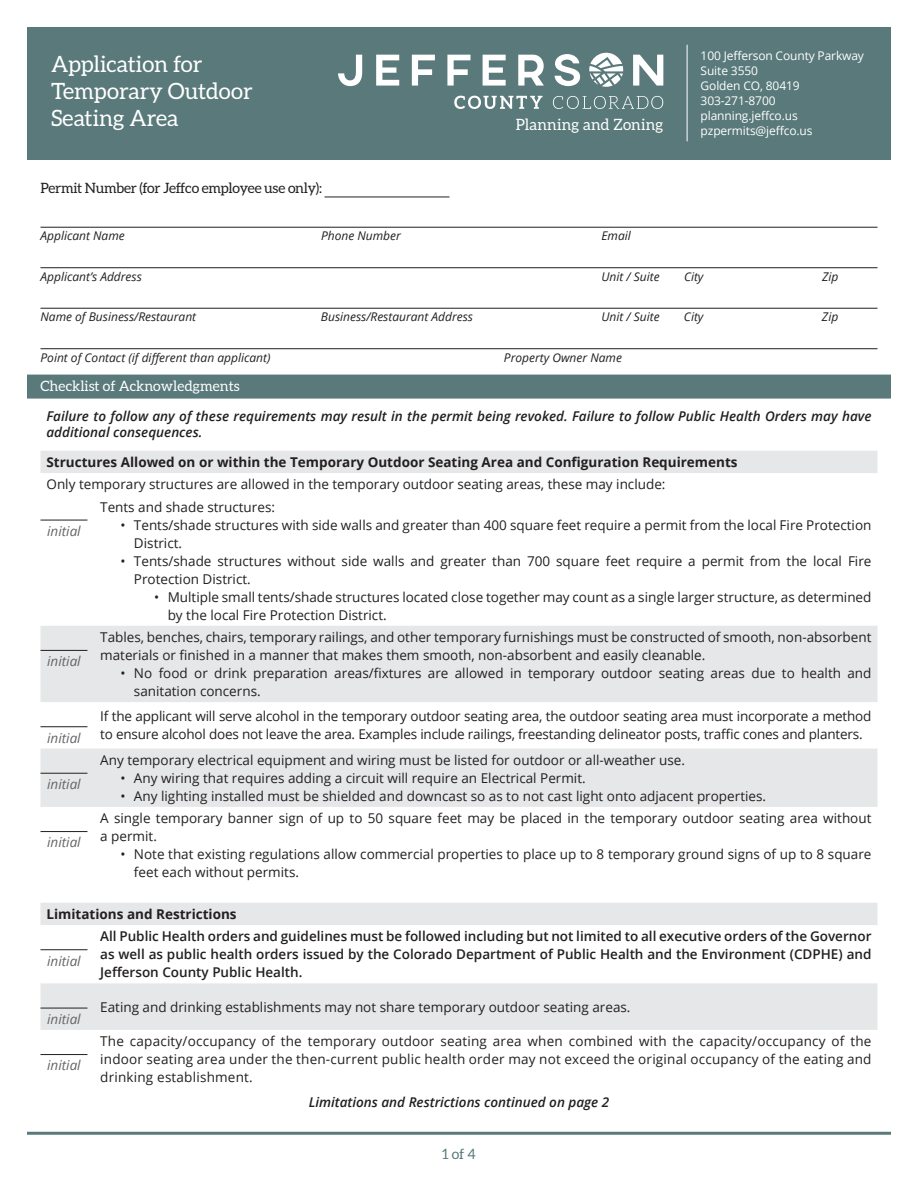
<style>
.page{position:relative;width:918px;height:1188px;background:#fff}
.page>*{position:absolute;margin:0;border:0;box-sizing:border-box;transform-origin:0 0}
.t1{font:22.5px/27px "Aleo";color:#fff}
.t2{font:15.6px "Aleo";letter-spacing:.015em;color:#fff}
.t3{font:14.25px "Aleo";letter-spacing:-.02em;color:#231f20}
.t4{font:14.25px "Aleo";color:#fff}
.t5{font:14.25px "Aleo";color:#59797a}
.t6{font:13.5px/18px "Open Sans";color:#231f20}
.t7{font:600 13.5px/18px "Open Sans";color:#231f20;text-align:justify}
.t8{font:italic 600 13.5px/16.2px "Open Sans";color:#231f20}
.t9{font:700 13.5px "Open Sans";color:#231f20}
.t10{font:italic 13.5px "Open Sans";color:#636466}
.t11{font:italic 12px "Open Sans";color:#231f20}
.t12{font:12px/15px "Open Sans";letter-spacing:-.01em;color:#fff}
</style>
<div class="page">
<div style="left:27px;top:27px;width:864px;height:132px;background:#59797a"></div>
<svg style="left:338px;top:55px;width:24px;height:31px"></svg>
<svg style="left:376px;top:55px;width:23px;height:31px"></svg>
<svg style="left:412px;top:55px;width:23px;height:31px"></svg>
<svg style="left:447px;top:55px;width:23px;height:31px"></svg>
<svg style="left:483px;top:55px;width:23px;height:31px"></svg>
<svg style="left:518px;top:55px;width:26px;height:31px"></svg>
<svg style="left:555px;top:54px;width:25px;height:32px"></svg>
<svg style="left:633px;top:55px;width:30px;height:31px"></svg>
<svg style="left:589px;top:53px;width:34px;height:34px"></svg>
<svg style="left:454px;top:96px;width:89px;height:13px"></svg>
<svg style="left:553px;top:96px;width:110px;height:13px"></svg>
<hr style="left:687px;top:45px;width:1px;height:96px;background:#fff">
<hr style="left:27px;top:1132px;width:864px;height:3px;background:#59797a">
<hr style="left:40px;top:227px;width:838px;height:1px;background:#231f20">
<hr style="left:40px;top:267px;width:838px;height:1px;background:#231f20">
<hr style="left:40px;top:308px;width:838px;height:1px;background:#231f20">
<hr style="left:40px;top:348px;width:838px;height:1px;background:#231f20">
<div style="left:27px;top:375px;width:864px;height:24px;background:#59797a"></div>
<svg style="left:40px;top:451px;width:838px;height:356px"></svg>
<hr style="left:40px;top:520px;width:47px;height:1px;background:#231f20">
<hr style="left:40px;top:650px;width:47px;height:1px;background:#231f20">
<hr style="left:40px;top:726px;width:47px;height:1px;background:#231f20">
<hr style="left:40px;top:773px;width:47px;height:1px;background:#231f20">
<hr style="left:40px;top:831px;width:47px;height:1px;background:#231f20">
<svg style="left:40px;top:903px;width:838px;height:127px;fill:#e6e7e8"></svg>
<hr style="left:40px;top:949px;width:47px;height:1px;background:#231f20">
<hr style="left:40px;top:1008px;width:47px;height:1px;background:#231f20">
<hr style="left:40px;top:1054px;width:47px;height:1px;background:#231f20">
<hr style="left:325px;top:197px;width:124px;height:1px;background:#231f20">
<h1 class="t1" style="left:51px;top:50px;width:203px">Application for<br>Temporary Outdoor<br>Seating Area</h1>
<p class="t3" style="left:40px;top:180px;width:283px">Permit Number (for Jeffco employee use only):</p>
<p class="t2" style="left:516px;top:116px;width:149px">Planning and Zoning</p>
<p class="t12" style="left:701px;top:48px;width:165px">100 Jefferson County Parkway<br>Suite 3550<br>Golden CO, 80419<br>303-271-8700 planning.jeffco.us pzpermits@jeffco.us</p>
<p class="t11" style="left:40px;top:228px;width:86px">Applicant Name</p>
<p class="t11" style="left:321px;top:228px;width:81px">Phone Number</p>
<p class="t11" style="left:602px;top:228px;width:31px">Email</p>
<p class="t11" style="left:41px;top:268px;width:103px">Applicant’s Address</p>
<p class="t11" style="left:602px;top:268px;width:60px">Unit / Suite</p>
<p class="t11" style="left:684px;top:268px;width:21px">City</p>
<p class="t11" style="left:822px;top:268px;width:18px">Zip</p>
<p class="t11" style="left:40px;top:309px;width:157px">Name of Business/Restaurant</p>
<p class="t11" style="left:321px;top:309px;width:153px">Business/Restaurant Address</p>
<p class="t11" style="left:601px;top:309px;width:60px">Unit / Suite</p>
<p class="t11" style="left:684px;top:309px;width:21px">City</p>
<p class="t11" style="left:822px;top:309px;width:18px">Zip</p>
<p class="t11" style="left:40px;top:349px;width:232px">Point of Contact (if different than applicant)</p>
<p class="t11" style="left:504px;top:349px;width:119px">Property Owner Name</p>
<p class="t4" style="left:40px;top:378px;width:201px">Checklist of Acknowledgments</p>
<p class="t8" style="left:46px;top:408px;width:827px">Failure to follow any of these requirements may result in the permit being revoked. Failure to follow Public Health Orders may have additional consequences.</p>
<p class="t9" style="left:46px;top:453px;width:693px">Structures Allowed on or within the Temporary Outdoor Seating Area and Configuration Requirements</p>
<p class="t6" style="left:46px;top:475px;width:621px">Only temporary structures are allowed in the temporary outdoor seating areas, these may include:</p>
<p class="t10" style="left:47px;top:522px;width:35px">initial</p>
<p class="t6" style="left:100px;top:498px;width:176px">Tents and shade structures:</p>
<p class="t6" style="left:134px;top:515px;width:739px;text-indent:-14px">• Tents/shade structures with side walls and greater than 400 square feet require a permit from the local Fire Protection<br>District.</p>
<p class="t6" style="left:134px;top:551px;width:739px;text-indent:-14px">• Tents/shade structures without side walls and greater than 700 square feet require a permit from the local Fire<br>Protection District.</p>
<p class="t6" style="left:168px;top:587px;width:705px;text-indent:-14px">• Multiple small tents/shade structures located close together may count as a single larger structure, as determined by the local Fire Protection District.</p>
<p class="t10" style="left:47px;top:652px;width:35px">initial</p>
<p class="t10" style="left:47px;top:728px;width:35px">initial</p>
<p class="t10" style="left:47px;top:775px;width:35px">initial</p>
<p class="t6" style="left:100px;top:628px;width:773px">Tables, benches, chairs, temporary railings, and other temporary furnishings must be constructed of smooth, non-absorbent materials or finished in a manner that makes them smooth, non-absorbent and easily cleanable.</p>
<p class="t6" style="left:134px;top:664px;width:739px;text-indent:-14px">• No food or drink preparation areas/fixtures are allowed in temporary outdoor seating areas due to health and sanitation concerns.</p>
<p class="t6" style="left:100px;top:707px;width:773px">If the applicant will serve alcohol in the temporary outdoor seating area, the outdoor seating area must incorporate a method to ensure alcohol does not leave the area. Examples include railings, freestanding delineator posts, traffic cones and planters.</p>
<p class="t6" style="left:100px;top:751px;width:586px">Any temporary electrical equipment and wiring must be listed for outdoor or all-weather use.</p>
<p class="t6" style="left:120px;top:769px;width:467px">• Any wiring that requires adding a circuit will require an Electrical Permit.</p>
<p class="t6" style="left:120px;top:787px;width:647px">• Any lighting installed must be shielded and downcast so as to not cast light onto adjacent properties.</p>
<p class="t6" style="left:100px;top:809px;width:773px">A single temporary banner sign of up to 50 square feet may be placed in the temporary outdoor seating area without a permit.</p>
<p class="t6" style="left:134px;top:845px;width:739px;text-indent:-14px">• Note that existing regulations allow commercial properties to place up to 8 temporary ground signs of up to 8 square feet each without permits.</p>
<p class="t9" style="left:46px;top:905px;width:192px">Limitations and Restrictions</p>
<p class="t10" style="left:47px;top:951px;width:35px">initial</p>
<p class="t10" style="left:47px;top:833px;width:35px">initial</p>
<p class="t7" style="left:100px;top:927px;width:773px">All Public Health orders and guidelines must be followed including but not limited to all executive orders of the Governor as well as public health orders issued by the Colorado Department of Public Health and the Environment (CDPHE) and Jefferson County Public Health.</p>
<p class="t10" style="left:47px;top:1010px;width:35px">initial</p>
<p class="t10" style="left:47px;top:1056px;width:35px">initial</p>
<p class="t6" style="left:100px;top:998px;width:532px">Eating and drinking establishments may not share temporary outdoor seating areas.</p>
<p class="t6" style="left:100px;top:1032px;width:773px;text-align:justify">The capacity/occupancy of the temporary outdoor seating area when combined with the capacity/occupancy of the indoor seating area under the then-current public health order may not exceed the original occupancy of the eating and drinking establishment.</p>
<p class="t8" style="left:309px;top:1094px;width:302px">Limitations and Restrictions continued on page 2</p>
<p class="t5" style="left:442px;top:1146px;width:35px">1 of 4</p>
</div>
